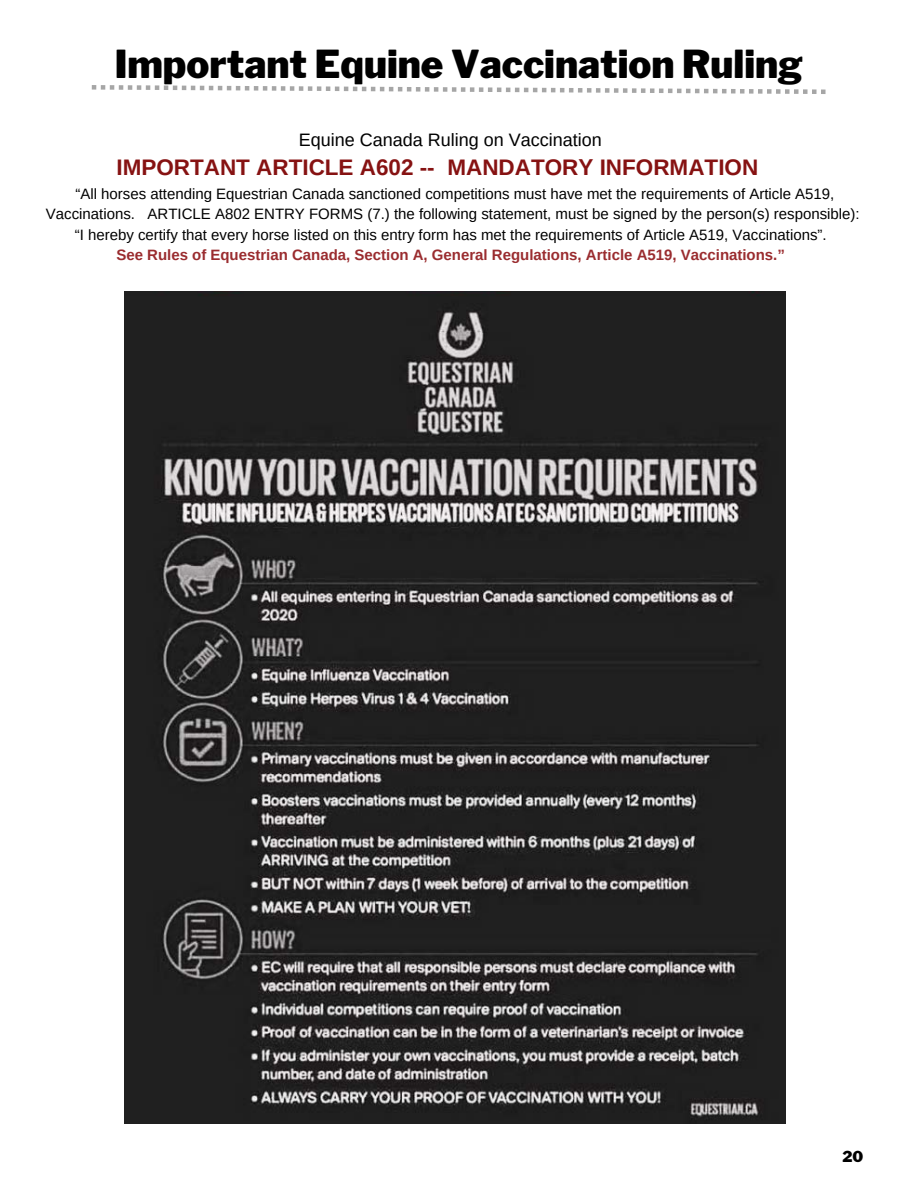
<style>
.page{position:relative;width:918px;height:1188px;background:#fff}
.page>*{position:absolute;margin:0;border:0;box-sizing:border-box;transform-origin:0 0}
.t1{font:900 38.25px "Libre Franklin";color:#000}
.t2{font:700 22.5px "Arimo";color:#861212}
.t3{font:18px "Arimo";color:#000}
.t4{font:15px/20.2px "Arimo";color:#000;text-align:center}
.t5{font:700 15px "Arimo";color:#9a2c2f}
.t6{font:900 15px "Libre Franklin";color:#000}
</style>
<div class="page">
<svg style="left:92px;top:85px;width:734px;height:9px"></svg>
<img style="left:125px;top:291px;width:660px;height:833px">
<p class="t1" style="left:115px;top:41px;width:690px">Important Equine Vaccination Ruling</p>
<p class="t3" style="left:299px;top:130px;width:305px">Equine Canada Ruling on Vaccination</p>
<p class="t2" style="left:116px;top:155px;width:643px">IMPORTANT ARTICLE A602 -- MANDATORY INFORMATION</p>
<p class="t4" style="left:46px;top:184px;width:815px">“All horses attending Equestrian Canada sanctioned competitions must have met the requirements of Article A519,<br>Vaccinations. ARTICLE A802 ENTRY FORMS (7.) the following statement, must be signed by the person(s) responsible): “I hereby certify that every horse listed on this entry form has met the requirements of Article A519, Vaccinations”.</p>
<p class="t5" style="left:116px;top:246px;width:670px">See Rules of Equestrian Canada, Section A, General Regulations, Article A519, Vaccinations.”</p>
<p class="t6" style="left:842px;top:1148px;width:22px">20</p>
</div>
